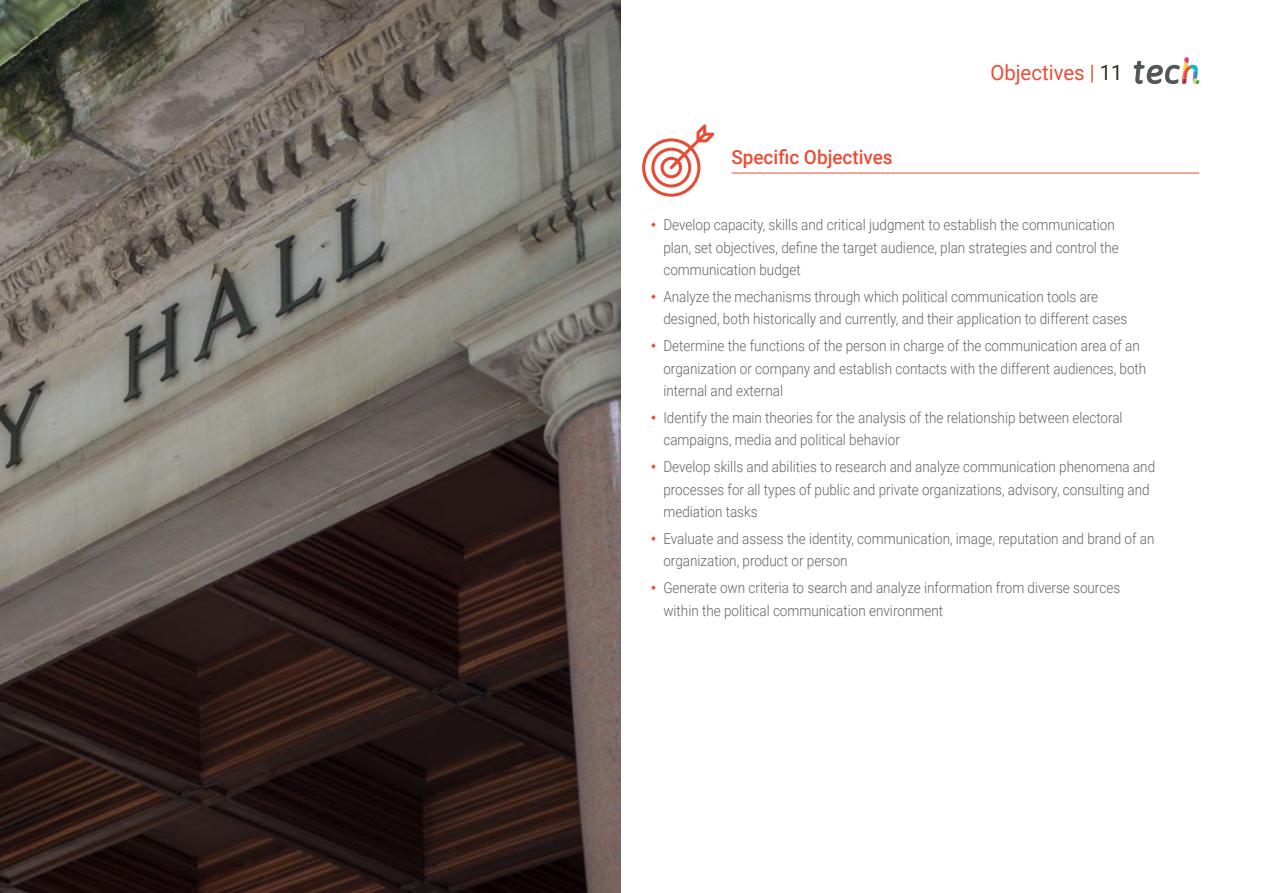
<style>
.page{position:relative;width:1263px;height:893px;background:#fff}
.page>*{position:absolute;margin:0;border:0;box-sizing:border-box;transform-origin:0 0}
.t1{font:21px "Roboto";color:#e94d35}
.t2{font:500 19.5px "Roboto";color:#e94d35}
.t3{font:300 15px/22.5px "Roboto";color:#61646a;scale:.9 1}
.s1{color:#312e20}
</style>
<div class="page">
<svg style="left:642px;top:124px;width:72px;height:73px"></svg>
<hr style="left:731px;top:173px;width:468px;height:1px;background:#e94d35">
<svg style="left:1134px;top:57px;width:65px;height:27px"></svg>
<img style="left:0;top:0;width:621px;height:893px">
<h2 class="t2" style="left:731px;top:143px;width:163px">Specific Objectives</h2>
<h1 class="t1" style="left:990px;top:57px;width:134px">Objectives | <span class="s1">11</span></h1>
<p class="t3" style="left:663px;top:213px;width:508px">Develop capacity, skills and critical judgment to establish the communication plan, set objectives, define the target audience, plan strategies and control the communication budget</p>
<p class="t3" style="left:663px;top:285px;width:517px">Analyze the mechanisms through which political communication tools are designed, both historically and currently, and their application to different cases</p>
<p class="t3" style="left:663px;top:334px;width:538px">Determine the functions of the person in charge of the communication area of an organization or company and establish contacts with the different audiences, both internal and external</p>
<p class="t3" style="left:663px;top:406px;width:512px">Identify the main theories for the analysis of the relationship between electoral campaigns, media and political behavior</p>
<p class="t3" style="left:663px;top:455px;width:548px">Develop skills and abilities to research and analyze communication phenomena and processes for all types of public and private organizations, advisory, consulting and mediation tasks</p>
<p class="t3" style="left:663px;top:527px;width:547px">Evaluate and assess the identity, communication, image, reputation and brand of an organization, product or person</p>
<p class="t3" style="left:663px;top:576px;width:509px">Generate own criteria to search and analyze information from diverse sources within the political communication environment</p>
</div>
